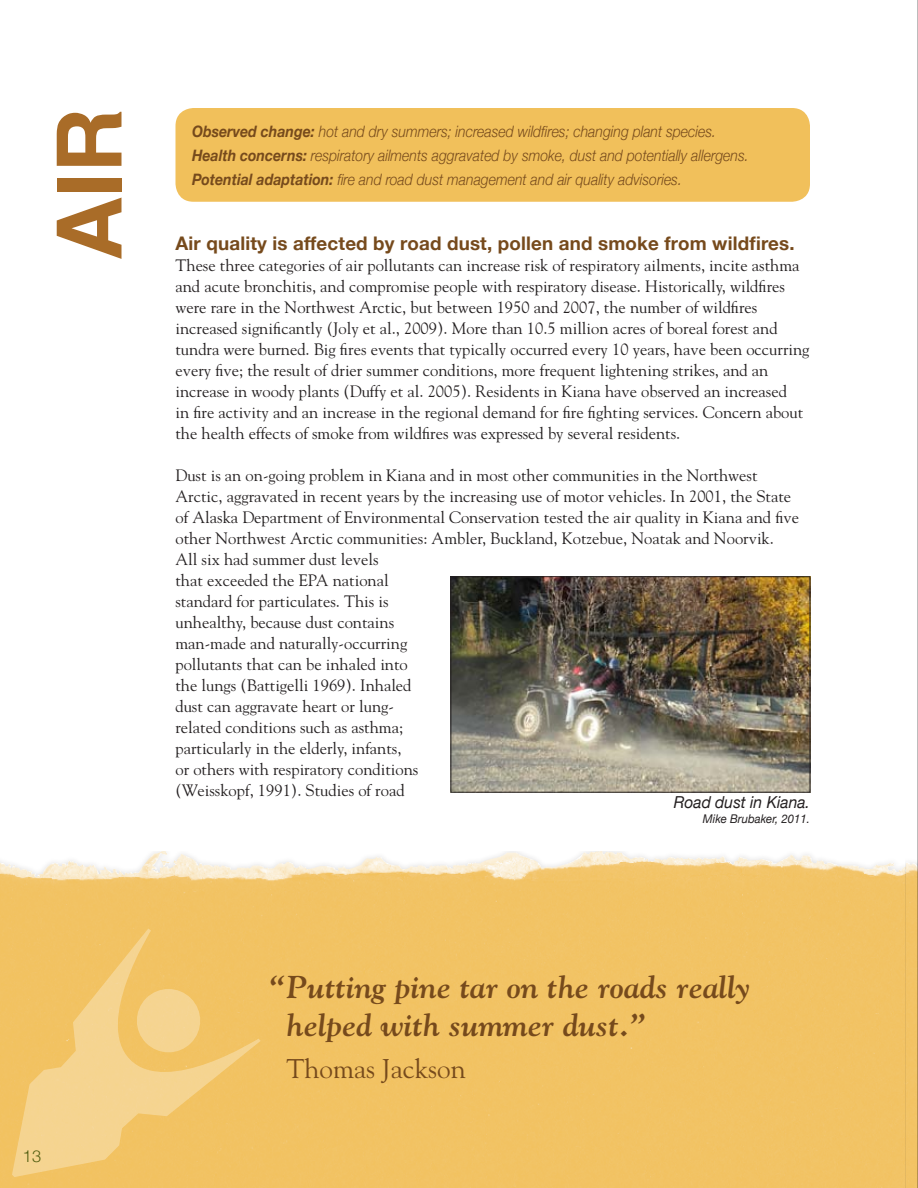
<style>
.page{position:relative;width:918px;height:1188px;background:#fff}
.page>*{position:absolute;margin:0;border:0;box-sizing:border-box;transform-origin:0 0}
.t1{font:700 90px "Helvetica";color:#a96c28}
.t2{font:italic 700 31.5px/37.8px "Goudy";color:#764a1c}
.t3{font:27px "Goudy";color:#764a1c}
.t4{font:700 18.75px "Helvetica Neue";letter-spacing:.01em;color:#764a1c}
.t5{font:16.5px/21px "Goudy";color:#231f20}
.t6{font:italic 16.5px "Helvetica Neue";color:#231f20;scale:.95 1}
.t7{font:300 16.5px "Helvetica Neue";color:#515e11}
.t8{font:italic 300 15.75px/24px "Helvetica Neue";color:#764a1c;scale:.89 1}
.t9{font:italic 12px "Helvetica Neue";color:#231f20;scale:.95 1}
.s1{font-weight:700}
</style>
<div class="page">
<img style="left:0;top:851px;width:906px;height:337px">
<div style="left:906px;top:863px;width:11px;height:325px;background:#f2c365"></div>
<svg style="left:12px;top:928px;width:249px;height:249px;background:#f2c770"></svg>
<svg style="left:134px;top:986px;width:69px;height:69px;background:#f3cd81"></svg>
<img style="left:453px;top:578px;width:355px;height:213px">
<div style="left:451px;top:576px;width:359px;height:217px;border:1px solid #231f20"></div>
<div style="left:176px;top:108px;width:634px;height:94px;background:#f1c05b;border-radius:18px"></div>
<hr style="left:917px;top:0;width:1px;height:1188px;background:#231f20">
<h1 class="t1" style="left:17px;top:261px;width:149px;rotate:-90deg">air</h1>
<p class="t8" style="left:192px;top:119px;width:627px"><span class="s1">Observed change:</span> hot and dry summers; increased wildfires; changing plant species.<br><span class="s1">Health concerns:</span> respiratory ailments aggravated by smoke, dust and potentially allergens.<br><span class="s1">Potential adaptation:</span> fire and road dust management and air quality advisories.</p>
<p class="t4" style="left:176px;top:232px;width:621px">Air quality is affected by road dust, pollen and smoke from wildfires.</p>
<p class="t5" style="left:175px;top:254px;width:636px">These three categories of air pollutants can increase risk of respiratory ailments, incite asthma and acute bronchitis, and compromise people with respiratory disease. Historically, wildfires were rare in the Northwest Arctic, but between 1950 and 2007, the number of wildfires increased significantly (Joly et al., 2009). More than 10.5 million acres of boreal forest and tundra were burned. Big fires events that typically occurred every 10 years, have been occurring every five; the result of drier summer conditions, more frequent lightening strikes, and an increase in woody plants (Duffy et al. 2005). Residents in Kiana have observed an increased<br>in fire activity and an increase in the regional demand for fire fighting services. Concern about the health effects of smoke from wildfires was expressed by several residents.</p>
<p class="t5" style="left:175px;top:464px;width:625px">Dust is an on-going problem in Kiana and in most other communities in the Northwest Arctic, aggravated in recent years by the increasing use of motor vehicles. In 2001, the State of Alaska Department of Environmental Conservation tested the air quality in Kiana and five other Northwest Arctic communities: Ambler, Buckland, Kotzebue, Noatak and Noorvik.<br>All six had summer dust levels<br>that exceeded the EPA national<br>standard for particulates. This is<br>unhealthy, because dust contains<br>man-made and naturally-occurring<br>pollutants that can be inhaled into<br>the lungs (Battigelli 1969). Inhaled<br>dust can aggravate heart or lung-<br>related conditions such as asthma;<br>particularly in the elderly, infants,<br>or others with respiratory conditions<br>(Weisskopf, 1991). Studies of road</p>
<p class="t6" style="left:674px;top:792px;width:145px">Road dust in Kiana.</p>
<p class="t9" style="left:703px;top:812px;width:114px">Mike Brubaker, 2011.</p>
<p class="t7" style="left:23px;top:1146px;width:20px">13</p>
<h2 class="t2" style="left:287px;top:968px;width:465px;text-indent:-17px">“Putting pine tar on the roads really helped with summer dust.”</h2>
<h3 class="t3" style="left:286px;top:1052px;width:181px">Thomas Jackson</h3>
</div>
